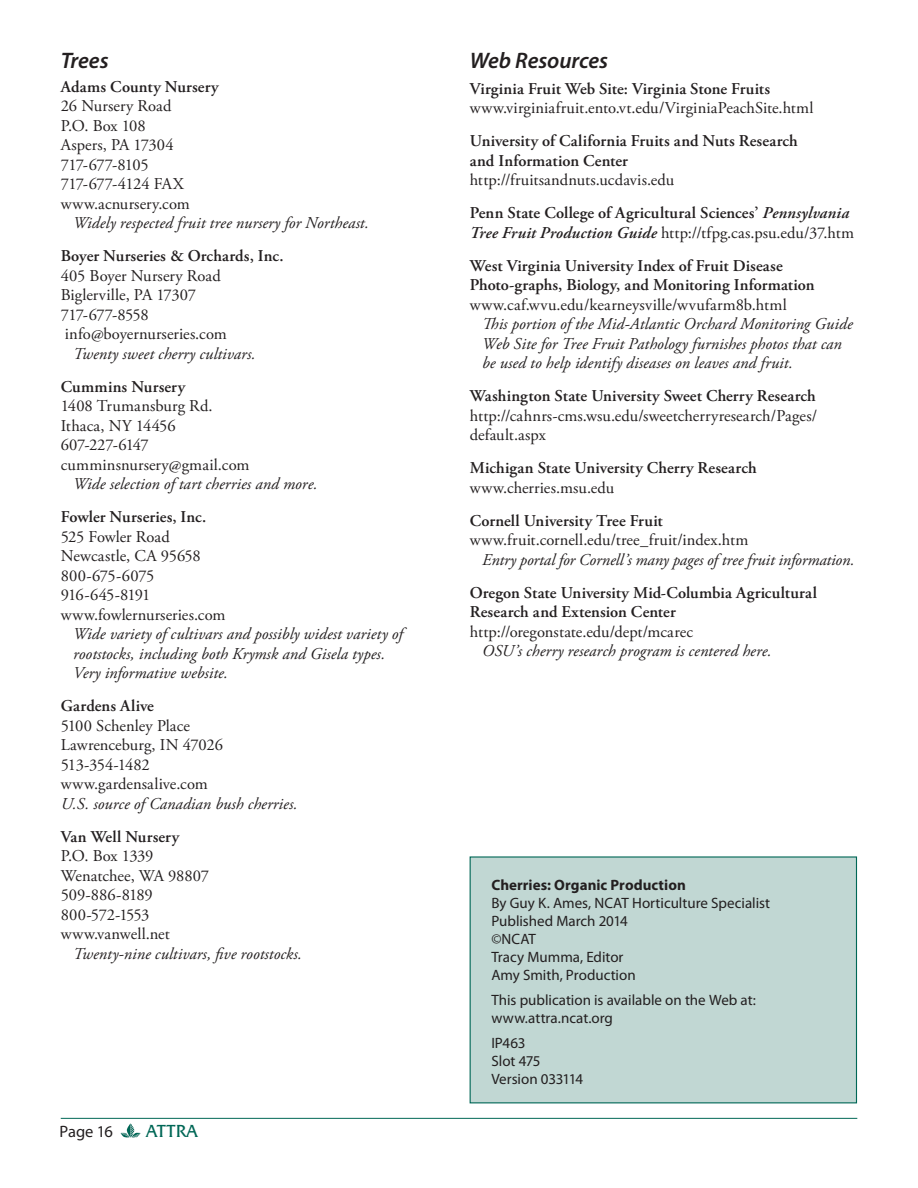
<style>
.page{position:relative;width:918px;height:1188px;background:#fff}
.page>*{position:absolute;margin:0;border:0;box-sizing:border-box;transform-origin:0 0}
.t1{font:italic 600 22.5px "Myriad Pro";color:#231f20}
.t2{font:18px "Friz Quadrata IT Cby BT";letter-spacing:-.01em;color:#006756}
.t3{font:16.5px/19.5px "Adobe Garamond Pro";letter-spacing:.005em;color:#231f20}
.t4{font:600 16.5px/19.5px "Adobe Garamond Pro";letter-spacing:.005em;color:#231f20}
.t5{font:italic 16.5px/19.5px "Adobe Garamond Pro";color:#231f20}
.t6{font:16.5px "Myriad Pro";letter-spacing:-.01em;color:#231f20}
.t7{font:15px/18px "Myriad Pro";color:#231f20}
.t8{font:700 15px "Myriad Pro";color:#231f20}
.s1{font-weight:400}
.s2{font-style:italic}
</style>
<div class="page">
<hr style="left:61px;top:1118px;width:796px;height:1px;background:#006756">
<svg style="left:121px;top:1124px;width:20px;height:14px"></svg>
<div style="left:470px;top:857px;width:386px;height:246px;background:#c1d7d3"></div>
<div style="left:470px;top:856px;width:387px;height:247px;border:1px solid #006756"></div>
<h1 class="t1" style="left:61px;top:47px;width:49px">Trees</h1>
<p class="t4" style="left:61px;top:78px;width:159px">Adams County Nursery</p>
<p class="t3" style="left:61px;top:98px;width:131px">26 Nursery Road<br>P.O. Box 108<br>Aspers, PA 17304<br>717-677-8105<br>717-677-4124 FAX www.acnursery.com</p>
<p class="t5" style="left:73px;top:215px;width:297px">Widely respected fruit tree nursery for Northeast.</p>
<p class="t4" style="left:61px;top:248px;width:224px">Boyer Nurseries &amp; Orchards, Inc.</p>
<p class="t3" style="left:61px;top:267px;width:168px">405 Boyer Nursery Road<br>Biglerville, PA 17307<br>717-677-8558 info@boyernurseries.com</p>
<p class="t5" style="left:73px;top:345px;width:184px">Twenty sweet cherry cultivars.</p>
<p class="t4" style="left:61px;top:378px;width:126px">Cummins Nursery</p>
<p class="t3" style="left:61px;top:398px;width:190px">1408 Trumansburg Rd.<br>Ithaca, NY 14456<br>607-227-6147 cumminsnursery@gmail.com</p>
<p class="t5" style="left:73px;top:476px;width:246px">Wide selection of tart cherries and more.</p>
<p class="t4" style="left:61px;top:509px;width:147px">Fowler Nurseries, Inc.</p>
<p class="t3" style="left:61px;top:528px;width:166px">525 Fowler Road<br>Newcastle, CA 95658<br>800-675-6075<br>916-645-8191 www.fowlernurseries.com</p>
<p class="t5" style="left:73px;top:626px;width:331px">Wide variety of cultivars and possibly widest variety of rootstocks, including both Krymsk and Gisela types.<br>Very informative website.</p>
<p class="t4" style="left:61px;top:698px;width:95px">Gardens Alive</p>
<p class="t3" style="left:61px;top:717px;width:164px">5100 Schenley Place<br>Lawrenceburg, IN 47026<br>513-354-1482 www.gardensalive.com</p>
<p class="t5" style="left:61px;top:795px;width:238px">U.S. source of Canadian bush cherries.</p>
<p class="t4" style="left:61px;top:828px;width:120px">Van Well Nursery</p>
<p class="t3" style="left:61px;top:848px;width:150px">P.O. Box 1339<br>Wenatchee, WA 98807<br>509-886-8189<br>800-572-1553 www.vanwell.net</p>
<p class="t5" style="left:73px;top:945px;width:230px">Twenty-nine cultivars, five rootstocks.</p>
<p class="t6" style="left:60px;top:1126px;width:55px">Page 16</p>
<p class="t2" style="left:146px;top:1120px;width:53px">ATTRA</p>
<h1 class="t1" style="left:470px;top:47px;width:140px">Web Resources</h1>
<p class="t4" style="left:470px;top:80px;width:302px">Virginia Fruit Web Site: Virginia Stone Fruits</p>
<p class="t3" style="left:470px;top:100px;width:345px">www.virginiafruit.ento.vt.edu/VirginiaPeachSite.html</p>
<p class="t4" style="left:470px;top:133px;width:330px">University of California Fruits and Nuts Research and Information Center</p>
<p class="t4" style="left:470px;top:165px;width:381px;line-height:33px"><span class="s1">http://fruitsandnuts.ucdavis.edu<br></span>Penn State College of Agricultural Sciences’ <span class="s2">Pennsylvania</span></p>
<p class="t4" style="left:470px;top:218px;width:386px;line-height:33px"><span class="s2">Tree Fruit Production Guide</span> <span class="s1">http://tfpg.cas.psu.edu/37.htm<br></span>West Virginia University Index of Fruit Disease</p>
<p class="t4" style="left:470px;top:277px;width:346px">Photo-graphs, Biology, and Monitoring Information</p>
<p class="t3" style="left:470px;top:296px;width:318px">www.caf.wvu.edu/kearneysville/wvufarm8b.html</p>
<p class="t5" style="left:482px;top:316px;width:372px">This portion of the Mid-Atlantic Orchard Monitoring Guide<br>Web Site for Tree Fruit Pathology furnishes photos that can be used to help identify diseases on leaves and fruit.</p>
<p class="t4" style="left:470px;top:388px;width:348px">Washington State University Sweet Cherry Research</p>
<p class="t3" style="left:470px;top:407px;width:349px">http://cahnrs-cms.wsu.edu/sweetcherryresearch/Pages/ default.aspx</p>
<p class="t4" style="left:470px;top:460px;width:288px">Michigan State University Cherry Research</p>
<p class="t3" style="left:470px;top:479px;width:146px">www.cherries.msu.edu</p>
<p class="t4" style="left:470px;top:512px;width:195px">Cornell University Tree Fruit</p>
<p class="t3" style="left:470px;top:532px;width:280px">www.fruit.cornell.edu/tree_fruit/index.htm</p>
<p class="t5" style="left:482px;top:551px;width:374px">Entry portal for Cornell’s many pages of tree fruit information.</p>
<p class="t4" style="left:470px;top:584px;width:349px">Oregon State University Mid-Columbia Agricultural<br>Research and Extension Center</p>
<p class="t3" style="left:470px;top:623px;width:225px">http://oregonstate.edu/dept/mcarec</p>
<p class="t5" style="left:482px;top:643px;width:291px">OSU’s cherry research program is centered here.</p>
<p class="t8" style="left:491px;top:880px;width:196px">Cherries: Organic Production</p>
<p class="t7" style="left:491px;top:896px;width:280px">By Guy K. Ames, NCAT Horticulture Specialist<br>Published March 2014<br>©NCAT<br>Tracy Mumma, Editor<br>Amy Smith, Production</p>
<p class="t7" style="left:491px;top:992px;width:266px">This publication is available on the Web at: www.attra.ncat.org</p>
<p class="t7" style="left:491px;top:1035px;width:93px">IP463<br>Slot 475<br>Version 033114</p>
</div>
